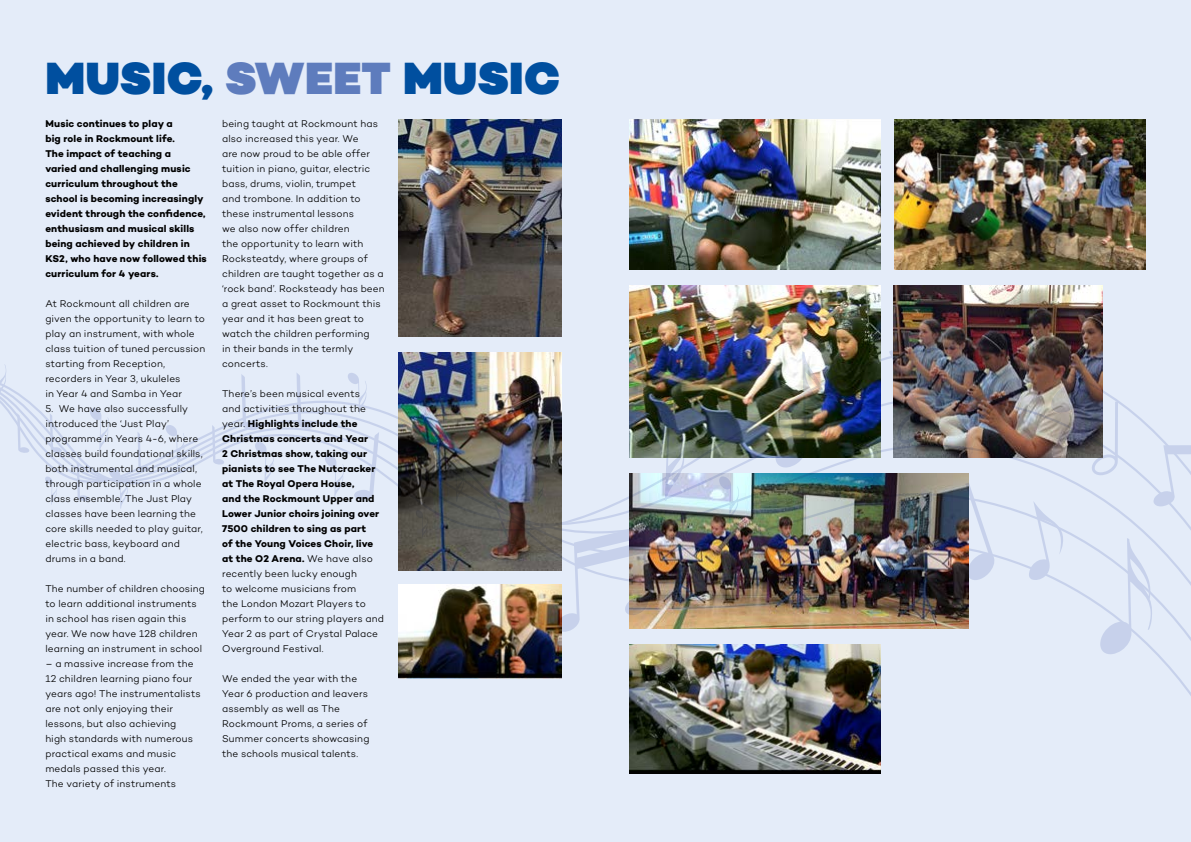
<style>
.page{position:relative;width:1191px;height:842px;background:#e4ecf9}
.page>*{position:absolute;margin:0;border:0;box-sizing:border-box;transform-origin:0 0}
.t1{font:900 46px "Campton";letter-spacing:.01em;color:#004f9f}
.t2{font:10px/15px "Campton Light DEMO";letter-spacing:.01em;color:#000}
.t3{font:10px/15px "Campton Bold DEMO";letter-spacing:.01em;color:#000}
.s1{color:#5e7cbd}
.s2{font-family:"Campton Light DEMO"}
</style>
<div class="page">
<img style="left:893px;top:286px;width:209px;height:44px">
<img style="left:894px;top:119px;width:251px;height:151px">
<img style="left:629px;top:119px;width:251px;height:151px">
<img style="left:629px;top:700px;width:251px;height:73px">
<img style="left:399px;top:119px;width:162px;height:211px">
<img style="left:629px;top:286px;width:251px;height:44px">
<img style="left:398px;top:330px;width:559px;height:39px">
<img style="left:398px;top:369px;width:559px;height:6px">
<img style="left:0;top:384px;width:1191px;height:316px">
<img style="left:859px;top:479px;width:46px;height:99px">
<svg style="left:445px;top:461px;width:19px;height:41px"></svg>
<svg style="left:348px;top:373px;width:19px;height:40px"></svg>
<svg style="left:166px;top:425px;width:19px;height:41px"></svg>
<svg style="left:0;top:365px;width:6px;height:32px"></svg>
<svg style="left:109px;top:468px;width:19px;height:41px"></svg>
<svg style="left:407px;top:395px;width:19px;height:41px"></svg>
<svg style="left:296px;top:373px;width:18px;height:57px"></svg>
<svg style="left:241px;top:374px;width:17px;height:57px"></svg>
<svg style="left:212px;top:425px;width:12px;height:40px"></svg>
<svg style="left:137px;top:432px;width:13px;height:40px"></svg>
<svg style="left:77px;top:461px;width:12px;height:41px"></svg>
<svg style="left:50px;top:413px;width:12px;height:41px"></svg>
<svg style="left:17px;top:413px;width:12px;height:41px"></svg>
<svg style="left:354px;top:432px;width:25px;height:69px"></svg>
<img style="left:644px;top:407px;width:42px;height:94px">
<svg style="left:325px;top:455px;width:19px;height:43px"></svg>
<svg style="left:255px;top:442px;width:19px;height:43px"></svg>
<svg style="left:90px;top:408px;width:19px;height:43px"></svg>
<svg style="left:45px;top:476px;width:12px;height:29px"></svg>
<svg style="left:416px;top:510px;width:12px;height:29px"></svg>
<svg style="left:531px;top:475px;width:12px;height:28px"></svg>
<svg style="left:719px;top:476px;width:20px;height:46px"></svg>
<svg style="left:1100px;top:538px;width:52px;height:116px"></svg>
<img style="left:775px;top:351px;width:52px;height:117px">
<svg style="left:1153px;top:445px;width:38px;height:73px"></svg>
<img style="left:555px;top:526px;width:93px;height:107px">
<img style="left:957px;top:303px;width:161px;height:172px">
<img style="left:889px;top:350px;width:37px;height:94px">
<svg style="left:965px;top:482px;width:30px;height:100px"></svg>
<svg style="left:757px;top:525px;width:21px;height:68px"></svg>
<svg style="left:494px;top:504px;width:17px;height:52px"></svg>
<svg style="left:1028px;top:501px;width:35px;height:79px"></svg>
<h1 class="t1" style="left:46px;top:48px;width:516px">MUSIC, <span class="s1">SWEET</span> MUSIC</h1>
<p class="t3" style="left:45px;top:116px;width:163px">Music continues to play a<br>big role in Rockmount life.<br>The impact of teaching a<br>varied and challenging music curriculum throughout the school is becoming increasingly evident through the confidence, enthusiasm and musical skills being achieved by children in<br>KS2, who have now followed this curriculum for 4 years.</p>
<p class="t2" style="left:45px;top:296px;width:161px">At Rockmount all children are given the opportunity to learn to play an instrument, with whole class tuition of tuned percussion starting from Reception, recorders in Year 3, ukuleles<br>in Year 4 and Samba in Year</p>
<p class="t2" style="left:45px;top:401px;width:159px">5. We have also successfully introduced the ‘Just Play’ programme in Years 4-6, where classes build foundational skills, both instrumental and musical, through participation in a whole class ensemble. The Just Play classes have been learning the core skills needed to play guitar, electric bass, keyboard and drums in a band.</p>
<p class="t2" style="left:45px;top:581px;width:161px">The number of children choosing to learn additional instruments in school has risen again this year. We now have 128 children learning an instrument in school</p>
<p class="t2" style="left:45px;top:656px;width:157px">– a massive increase from the<br>12 children learning piano four years ago! The instrumentalists are not only enjoying their lessons, but also achieving<br>high standards with numerous practical exams and music medals passed this year.<br>The variety of instruments</p>
<p class="t2" style="left:222px;top:116px;width:164px">being taught at Rockmount has also increased this year. We<br>are now proud to be able offer tuition in piano, guitar, electric bass, drums, violin, trumpet<br>and trombone. In addition to these instrumental lessons<br>we also now offer children<br>the opportunity to learn with<br>Rocksteatdy, where groups of children are taught together as a ‘rock band’. Rocksteady has been a great asset to Rockmount this year and it has been great to watch the children performing<br>in their bands in the termly concerts.</p>
<p class="t2" style="left:222px;top:386px;width:145px">There’s been musical events and activities throughout the</p>
<p class="t3" style="left:222px;top:416px;width:159px"><span class="s2">year.</span> Highlights include the<br>Christmas concerts and Year<br>2 Christmas show, taking our pianists to see The Nutcracker at The Royal Opera House,<br>and the Rockmount Upper and<br>Lower Junior choirs joining over<br>7500 children to sing as part<br>of the Young Voices Choir, live at the O2 Arena. <span class="s2">We have also</span></p>
<p class="t2" style="left:222px;top:566px;width:163px">recently been lucky enough<br>to welcome musicians from<br>the London Mozart Players to perform to our string players and<br>Year 2 as part of Crystal Palace<br>Overground Festival.</p>
<p class="t2" style="left:222px;top:671px;width:149px">We ended the year with the<br>Year 6 production and leavers assembly as well as The<br>Rockmount Proms, a series of<br>Summer concerts showcasing the schools musical talents.</p>
</div>
